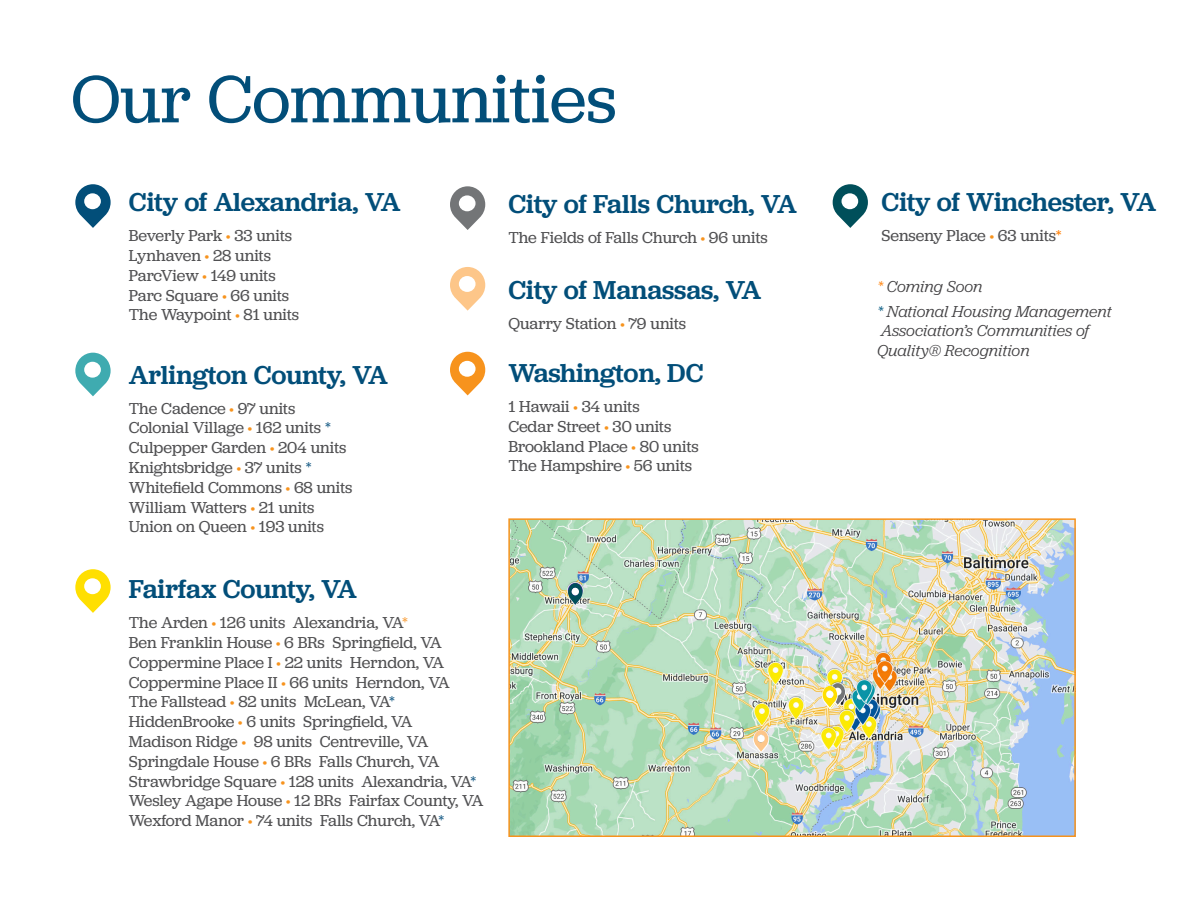
<style>
.page{position:relative;width:1188px;height:918px;background:#fff}
.page>*{position:absolute;margin:0;border:0;box-sizing:border-box;transform-origin:0 0}
.Paragraph_Style_8{font:69.6px "Jubilat";color:#024e79}
.Text{font:500 27px "Jubilat";letter-spacing:-.01em;color:#024e79}
.Text-2{font:16.5px/19.8px "Jubilat";letter-spacing:-.005em;color:#505052}
.Text-3{font:italic 16.5px/19.8px "Jubilat";color:#414042}
.s1{font-weight:700;color:#f7931d}
.s2{color:#1f618a}
.s3{color:#f9a343}
.s4{color:#ff8006}
.s5{color:#00577f}
</style>
<div class="page">
<svg style="left:75px;top:353px;width:36px;height:43px"></svg>
<svg style="left:75px;top:184px;width:36px;height:44px"></svg>
<svg style="left:75px;top:569px;width:36px;height:44px"></svg>
<svg style="left:450px;top:186px;width:35px;height:44px"></svg>
<svg style="left:450px;top:267px;width:35px;height:44px"></svg>
<svg style="left:450px;top:352px;width:35px;height:43px"></svg>
<svg style="left:833px;top:184px;width:35px;height:44px"></svg>
<img style="left:511px;top:521px;width:562px;height:313px">
<div style="left:508px;top:518px;width:568px;height:319px;border:2px solid #f7931d"></div>
<svg style="left:568px;top:583px;width:15px;height:22px"></svg>
<div style="left:572px;top:588px;width:7px;height:7px;background:#fff;border-radius:50%"></div>
<svg style="left:753px;top:730px;width:16px;height:23px"></svg>
<div style="left:757px;top:735px;width:8px;height:7px;background:#fff;border-radius:50%"></div>
<svg style="left:822px;top:683px;width:24px;height:26px"></svg>
<div style="left:826px;top:691px;width:8px;height:7px;background:#fff;border-radius:50%"></div>
<p class="Paragraph_Style_8" style="left:71px;top:55px;width:547px">Our Communities</p>
<p class="Text" style="left:129px;top:185px;width:273px">City of Alexandria, VA</p>
<p class="Text-2" style="left:129px;top:225px;width:165px">Beverly Park <span class="s1">·</span> 33 units<br>Lynhaven <span class="s1">·</span> 28 units<br>ParcView <span class="s1">·</span> 149 units</p>
<p class="Text-2" style="left:129px;top:285px;width:172px">Parc Square <span class="s1">·</span> 66 units<br>The Waypoint <span class="s1">·</span> 81 units</p>
<p class="Text" style="left:129px;top:357px;width:261px">Arlington County, VA</p>
<p class="Text-2" style="left:129px;top:398px;width:225px">The Cadence <span class="s1">·</span> 97 units<br>Colonial Village <span class="s1">·</span> 162 units <span class="s2">*<br></span>Culpepper Garden <span class="s1">·</span> 204 units<br>Knightsbridge <span class="s1">·</span> 37 units <span class="s2">*<br></span>Whitefield Commons <span class="s1">·</span> 68 units<br>William Watters <span class="s1">·</span> 21 units<br>Union on Queen <span class="s1">·</span> 193 units</p>
<p class="Text" style="left:129px;top:572px;width:230px">Fairfax County, VA</p>
<p class="Text-2" style="left:129px;top:612px;width:281px">The Arden <span class="s1">·</span> 126 units Alexandria, VA<span class="s3">*</span></p>
<p class="Text-2" style="left:129px;top:632px;width:315px">Ben Franklin House <span class="s1">·</span> 6 BRs Springfield, VA</p>
<p class="Text-2" style="left:129px;top:652px;width:317px">Coppermine Place I <span class="s1">·</span> 22 units Herndon, VA</p>
<p class="Text-2" style="left:129px;top:672px;width:323px">Coppermine Place II <span class="s1">·</span> 66 units Herndon, VA</p>
<p class="Text-2" style="left:129px;top:692px;width:267px">The Fallstead <span class="s1">·</span> 82 units McLean, VA<span class="s2">*</span></p>
<p class="Text-2" style="left:129px;top:711px;width:285px">HiddenBrooke <span class="s1">·</span> 6 units Springfield, VA</p>
<p class="Text-2" style="left:129px;top:731px;width:301px">Madison Ridge <span class="s1">·</span> 98 units Centreville, VA</p>
<p class="Text-2" style="left:129px;top:751px;width:312px">Springdale House <span class="s1">·</span> 6 BRs Falls Church, VA</p>
<p class="Text-2" style="left:129px;top:771px;width:349px">Strawbridge Square <span class="s1">·</span> 128 units Alexandria, VA<span class="s2">*</span></p>
<p class="Text-2" style="left:129px;top:791px;width:356px">Wesley Agape House <span class="s1">·</span> 12 BRs Fairfax County, VA</p>
<p class="Text-2" style="left:129px;top:810px;width:317px">Wexford Manor <span class="s1">·</span> 74 units Falls Church, VA<span class="s2">*</span></p>
<p class="Text" style="left:508px;top:187px;width:290px">City of Falls Church, VA</p>
<p class="Text-2" style="left:508px;top:227px;width:261px">The Fields of Falls Church <span class="s1">·</span> 96 units</p>
<p class="Text" style="left:508px;top:272px;width:255px">City of Manassas, VA</p>
<p class="Text-2" style="left:508px;top:313px;width:179px">Quarry Station <span class="s1">·</span> 79 units</p>
<p class="Text" style="left:508px;top:355px;width:197px">Washington, DC</p>
<p class="Text-2" style="left:508px;top:396px;width:192px">1 Hawaii <span class="s1">·</span> 34 units<br>Cedar Street <span class="s1">·</span> 30 units<br>Brookland Place <span class="s1">·</span> 80 units</p>
<p class="Text-2" style="left:508px;top:456px;width:185px">The Hampshire <span class="s1">·</span> 56 units</p>
<p class="Text" style="left:881px;top:184px;width:276px">City of Winchester, VA</p>
<p class="Text-2" style="left:881px;top:225px;width:182px">Senseny Place <span class="s1">·</span> 63 units<span class="s4">*</span></p>
<p class="Text-3" style="left:877px;top:276px;width:107px"><span class="s4">*</span> Coming Soon</p>
<p class="Text-3" style="left:877px;top:300px;width:236px"><span class="s5">*</span> National Housing Management</p>
<p class="Text-3" style="left:877px;top:320px;width:214px">Association’s Communities of<br>Quality® Recognition</p>
</div>
